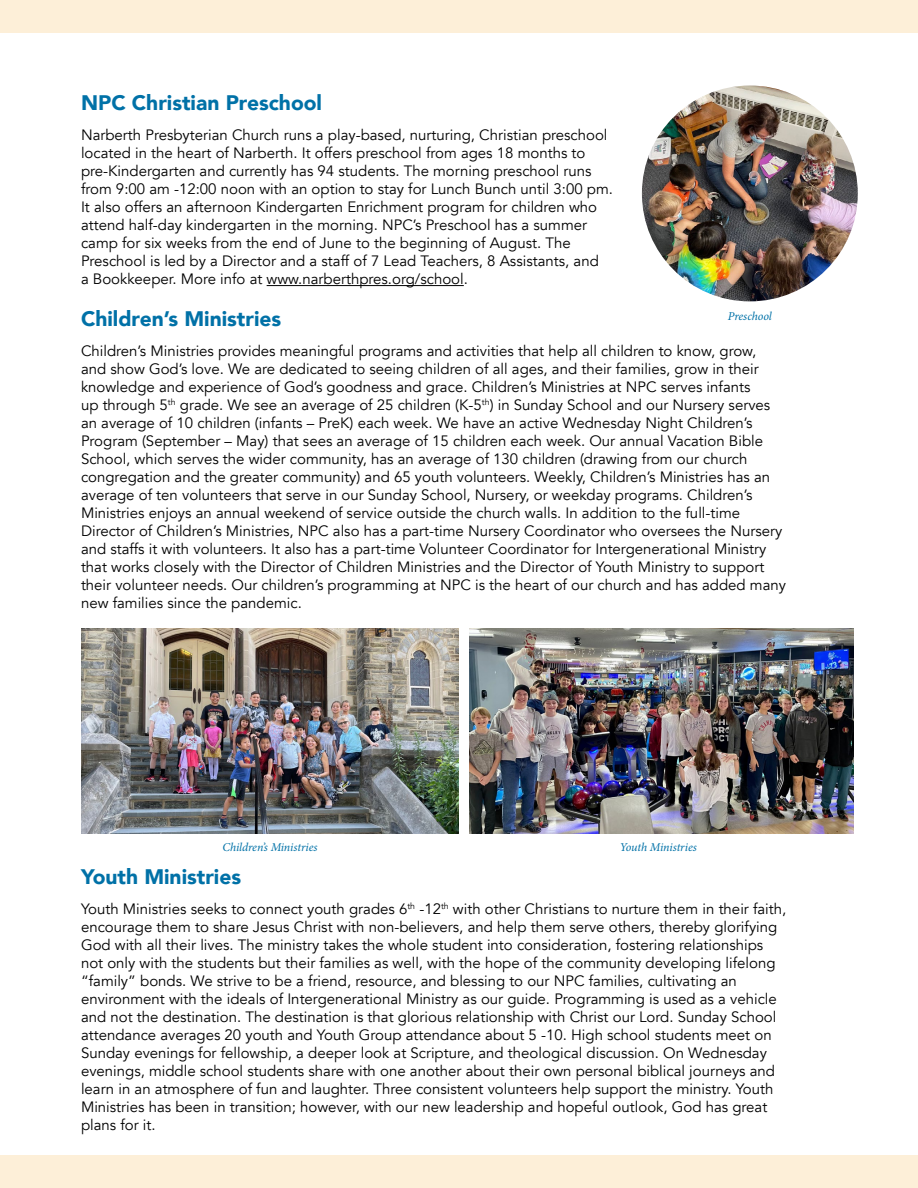
<style>
.page{position:relative;width:918px;height:1188px;background:#fff}
.page>*{position:absolute;margin:0;border:0;box-sizing:border-box;transform-origin:0 0}
.t1{font:900 21px "Avenir";color:#0071a7}
.t2{font:15px/18px "Avenir";color:#000}
.t3{font:italic 12px "Minion Pro";letter-spacing:-.01em;color:#0071a7}
</style>
<div class="page">
<hr style="left:267px;top:285px;width:197px;height:1px;background:#000">
<img style="left:81px;top:629px;width:378px;height:204px">
<div style="left:0;top:0;width:918px;height:33px;background:#fdefd8"></div>
<div style="left:0;top:1155px;width:918px;height:33px;background:#fdefd8"></div>
<img style="left:642px;top:86px;width:216px;height:215px;border-radius:108px">
<img style="left:469px;top:629px;width:385px;height:204px">
<h1 class="t1" style="left:81px;top:85px;width:243px">NPC Christian Preschool</h1>
<p class="t2" style="left:81px;top:127px;width:534px">Narberth Presbyterian Church runs a play-based, nurturing, Christian preschool located in the heart of Narberth. It offers preschool from ages 18 months to pre-Kindergarten and currently has 94 students. The morning preschool runs from 9:00 am -12:00 noon with an option to stay for Lunch Bunch until 3:00 pm.<br>It also offers an afternoon Kindergarten Enrichment program for children who attend half-day kindergarten in the morning. NPC’s Preschool has a summer camp for six weeks from the end of June to the beginning of August. The Preschool is led by a Director and a staff of 7 Lead Teachers, 8 Assistants, and<br>a Bookkeeper. More info at www.narberthpres.org/school.</p>
<h1 class="t1" style="left:81px;top:301px;width:202px">Children’s Ministries</h1>
<p class="t2" style="left:81px;top:343px;width:707px">Children’s Ministries provides meaningful programs and activities that help all children to know, grow,<br>and show God’s love. We are dedicated to seeing children of all ages, and their families, grow in their knowledge and experience of God’s goodness and grace. Children’s Ministries at NPC serves infants<br>up through 5<sup>th</sup> grade. We see an average of 25 children (K-5<sup>th</sup>) in Sunday School and our Nursery serves an average of 10 children (infants – PreK) each week. We have an active Wednesday Night Children’s Program (September – May) that sees an average of 15 children each week. Our annual Vacation Bible School, which serves the wider community, has an average of 130 children (drawing from our church congregation and the greater community) and 65 youth volunteers. Weekly, Children’s Ministries has an average of ten volunteers that serve in our Sunday School, Nursery, or weekday programs. Children’s Ministries enjoys an annual weekend of service outside the church walls. In addition to the full-time Director of Children’s Ministries, NPC also has a part-time Nursery Coordinator who oversees the Nursery and staffs it with volunteers. It also has a part-time Volunteer Coordinator for Intergenerational Ministry that works closely with the Director of Children Ministries and the Director of Youth Ministry to support their volunteer needs. Our children’s programming at NPC is the heart of our church and has added many new families since the pandemic.</p>
<p class="t3" style="left:728px;top:308px;width:46px">Preschool</p>
<p class="t3" style="left:223px;top:839px;width:96px">Children’s Ministries</p>
<p class="t3" style="left:620px;top:839px;width:79px">Youth Ministries</p>
<h1 class="t1" style="left:81px;top:859px;width:162px">Youth Ministries</h1>
<p class="t2" style="left:81px;top:901px;width:707px">Youth Ministries seeks to connect youth grades 6<sup>th</sup> -12<sup>th</sup> with other Christians to nurture them in their faith, encourage them to share Jesus Christ with non-believers, and help them serve others, thereby glorifying God with all their lives. The ministry takes the whole student into consideration, fostering relationships not only with the students but their families as well, with the hope of the community developing lifelong “family” bonds. We strive to be a friend, resource, and blessing to our NPC families, cultivating an environment with the ideals of Intergenerational Ministry as our guide. Programming is used as a vehicle and not the destination. The destination is that glorious relationship with Christ our Lord. Sunday School attendance averages 20 youth and Youth Group attendance about 5 -10. High school students meet on Sunday evenings for fellowship, a deeper look at Scripture, and theological discussion. On Wednesday evenings, middle school students share with one another about their own personal biblical journeys and learn in an atmosphere of fun and laughter. Three consistent volunteers help support the ministry. Youth Ministries has been in transition; however, with our new leadership and hopeful outlook, God has great plans for it.</p>
</div>
